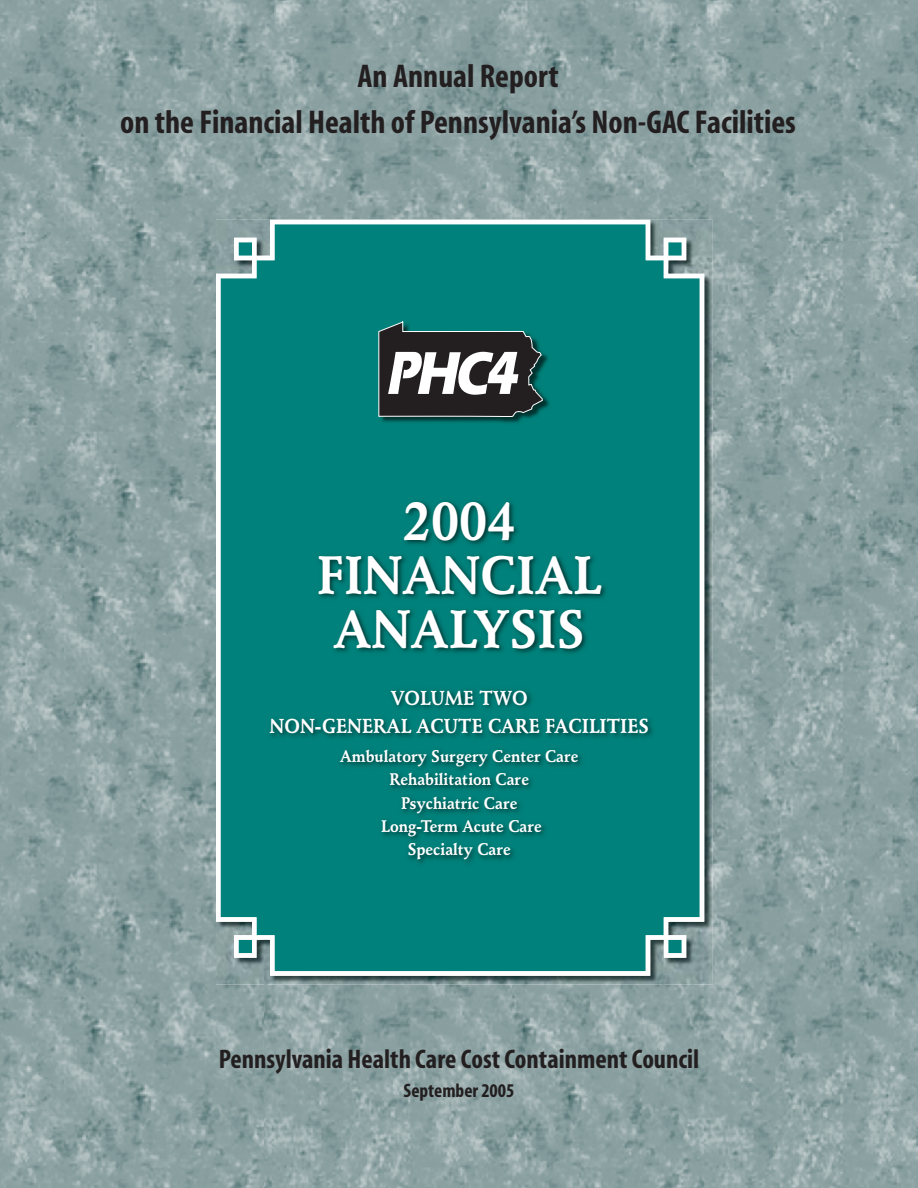
<style>
.page{position:relative;width:918px;height:1188px;background:#fff}
.page>*{position:absolute;margin:0;border:0;box-sizing:border-box;transform-origin:0 0}
.t1{font:700 52.8px/54px "Schneidler BT";color:#fff;text-align:center;scale:.91 1}
.t2{font:700 condensed 33px/46.3px "Myriad";color:#231f20;text-align:center}
.t3{font:700 condensed 27px "Myriad";color:#231f20}
.t4{font:700 19.8px/28.3px "Schneidler BT";color:#fff;text-align:center;scale:.91 1}
.t5{font:700 condensed 19.5px "Myriad";color:#231f20}
.t6{font:700 16.5px/23.4px "Schneidler BT";color:#fff;text-align:center;scale:.91 1}
</style>
<div class="page">
<img style="left:0;top:0;width:918px;height:242px">
<img style="left:0;top:242px;width:265px;height:946px">
<img style="left:693px;top:242px;width:225px;height:946px">
<img style="left:265px;top:984px;width:428px;height:204px">
<img style="left:704px;top:220px;width:9px;height:50px">
<img style="left:665px;top:270px;width:48px;height:714px">
<img style="left:216px;top:976px;width:49px;height:8px">
<img style="left:265px;top:976px;width:400px;height:8px">
<svg style="left:216px;top:220px;width:488px;height:756px;background:#148983"></svg>
<img style="left:378px;top:321px;width:173px;height:105px">
<svg style="left:378px;top:321px;width:165px;height:96px"></svg>
<img style="left:267px;top:499px;width:388px;height:368px">
<h2 class="t2" style="left:120px;top:56px;width:677px">An Annual Report<br>on the Financial Health of Pennsylvania’s Non-GAC Facilities</h2>
<h1 class="t1" style="left:317px;top:500px;width:314px">2004<br>FINANCIAL<br>ANALYSIS</h1>
<p class="t4" style="left:270px;top:686px;width:418px">VOLUME TWO<br>NON-GENERAL ACUTE CARE FACILITIES</p>
<p class="t6" style="left:340px;top:746px;width:263px">Ambulatory Surgery Center Care<br>Rehabilitation Care<br>Psychiatric Care<br>Long-Term Acute Care<br>Specialty Care</p>
<h3 class="t3" style="left:219px;top:1049px;width:482px">Pennsylvania Health Care Cost Containment Council</h3>
<p class="t5" style="left:403px;top:1083px;width:113px">September 2005</p>
</div>
